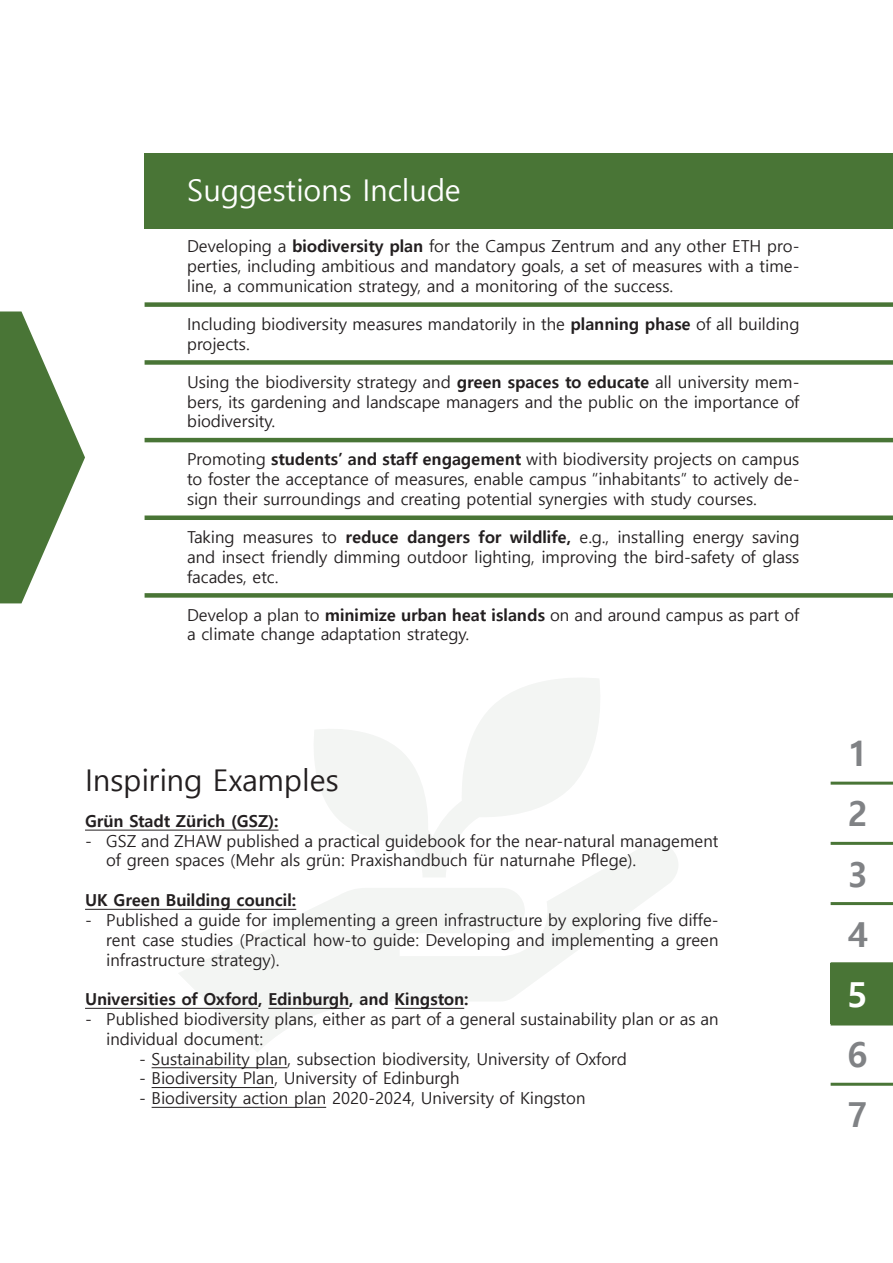
<style>
.page{position:relative;width:893px;height:1263px;background:#fff}
.page>*{position:absolute;margin:0;border:0;box-sizing:border-box;transform-origin:0 0}
.t1{font:700 34.5px "Malgun Gothic";color:#808285}
.t2{font:700 34.5px "Malgun Gothic";color:#fff}
.Header_2_B{font:30px "Malgun Gothic";color:#fff}
.Header_2_B-2{font:30px "Malgun Gothic";color:#231f20}
.t3{font:16.5px/19.8px "Malgun Gothic";color:#231f20;text-align:justify}
.t4{font:700 16.5px "Malgun Gothic";color:#231f20}
.s1{font-weight:700}
</style>
<div class="page">
<svg style="left:178px;top:843px;width:500px;height:209px"></svg>
<svg style="left:307px;top:678px;width:301px;height:199px"></svg>
<div style="left:145px;top:153px;width:748px;height:76px;background:#497536"></div>
<hr style="left:85px;top:830px;width:194px;height:1px;background:#231f20">
<hr style="left:85px;top:909px;width:211px;height:1px;background:#231f20">
<hr style="left:85px;top:1008px;width:173px;height:1px;background:#231f20">
<hr style="left:268px;top:1008px;width:81px;height:1px;background:#231f20">
<hr style="left:395px;top:1008px;width:69px;height:1px;background:#231f20">
<hr style="left:152px;top:1067px;width:135px;height:1px;background:#231f20">
<hr style="left:152px;top:1087px;width:122px;height:1px;background:#231f20">
<hr style="left:152px;top:1107px;width:174px;height:1px;background:#231f20">
<div style="left:145px;top:302px;width:748px;height:5px;background:#497536"></div>
<div style="left:145px;top:360px;width:748px;height:5px;background:#497536"></div>
<hr style="left:145px;top:438px;width:748px;height:4px;background:#497536">
<div style="left:145px;top:515px;width:748px;height:5px;background:#497536"></div>
<div style="left:145px;top:593px;width:748px;height:5px;background:#497536"></div>
<div style="left:831px;top:964px;width:62px;height:60px;background:#497536"></div>
<hr style="left:831px;top:842px;width:62px;height:3px;background:#497536">
<hr style="left:831px;top:902px;width:62px;height:3px;background:#497536">
<hr style="left:831px;top:962px;width:62px;height:3px;background:#497536">
<hr style="left:831px;top:1022px;width:62px;height:3px;background:#497536">
<hr style="left:831px;top:1083px;width:62px;height:3px;background:#497536">
<hr style="left:831px;top:782px;width:62px;height:3px;background:#497536">
<svg style="left:0;top:311px;width:85px;height:292px"></svg>
<p class="Header_2_B" style="left:187px;top:173px;width:275px">Suggestions Include</p>
<p class="t3" style="left:187px;top:237px;width:614px">Developing a <span class="s1">biodiversity plan</span> for the Campus Zentrum and any other ETH pro&shy;perties, including ambitious and mandatory goals, a set of measures with a time&shy;line, a communication strategy, and a monitoring of the success.</p>
<p class="t3" style="left:187px;top:314px;width:614px">Including biodiversity measures mandatorily in the <span class="s1">planning phase</span> of all building projects.</p>
<p class="t3" style="left:187px;top:372px;width:614px">Using the biodiversity strategy and <span class="s1">green spaces to educate</span> all university mem&shy;bers, its gardening and landscape managers and the public on the importance of biodiversity.</p>
<p class="t3" style="left:187px;top:450px;width:614px">Promoting <span class="s1">students’ and staff engagement</span> with biodiversity projects on campus to foster the acceptance of measures, enable campus “inhabitants” to actively de&shy;sign their surroundings and creating potential synergies with study courses.</p>
<p class="t3" style="left:187px;top:527px;width:614px">Taking measures to <span class="s1">reduce dangers for wildlife,</span> e.g., installing energy saving and insect friendly dimming outdoor lighting, improving the bird-safety of glass facades, etc.</p>
<p class="t3" style="left:187px;top:605px;width:614px">Develop a plan to <span class="s1">minimize urban heat islands</span> on and around campus as part of a climate change adaptation strategy.</p>
<p class="Header_2_B-2" style="left:85px;top:763px;width:255px">Inspiring Examples</p>
<p class="t4" style="left:85px;top:811px;width:195px">Grün Stadt Zürich (GSZ):</p>
<p class="t3" style="left:106px;top:831px;width:614px;text-indent:-21px">- GSZ and ZHAW published a practical guidebook for the near-natural management of green spaces (Mehr als grün: Praxishandbuch für naturnahe Pflege).</p>
<p class="t4" style="left:85px;top:890px;width:213px">UK Green Building council:</p>
<p class="t3" style="left:106px;top:910px;width:614px;text-indent:-21px">- Published a guide for implementing a green infrastructure by exploring five diffe&shy;rent case studies (Practical how-to guide: Developing and implementing a green infrastructure strategy).</p>
<p class="t4" style="left:85px;top:989px;width:385px">Universities of Oxford, Edinburgh, and Kingston:</p>
<p class="t3" style="left:106px;top:1009px;width:614px;text-indent:-21px">- Published biodiversity plans, either as part of a general sustainability plan or as an individual document:</p>
<p class="t3" style="left:139px;top:1049px;width:489px">- Sustainability plan, subsection biodiversity, University of Oxford</p>
<p class="t3" style="left:139px;top:1069px;width:322px">- Biodiversity Plan, University of Edinburgh</p>
<p class="t3" style="left:139px;top:1088px;width:448px">- Biodiversity action plan 2020-2024, University of Kingston</p>
<p class="t1" style="left:848px;top:733px;width:22px">1</p>
<p class="t1" style="left:848px;top:793px;width:22px">2</p>
<p class="t1" style="left:848px;top:853px;width:22px">3</p>
<p class="t1" style="left:848px;top:914px;width:22px">4</p>
<p class="t2" style="left:848px;top:974px;width:22px">5</p>
<p class="t1" style="left:848px;top:1034px;width:22px">6</p>
<p class="t1" style="left:848px;top:1094px;width:22px">7</p>
</div>
